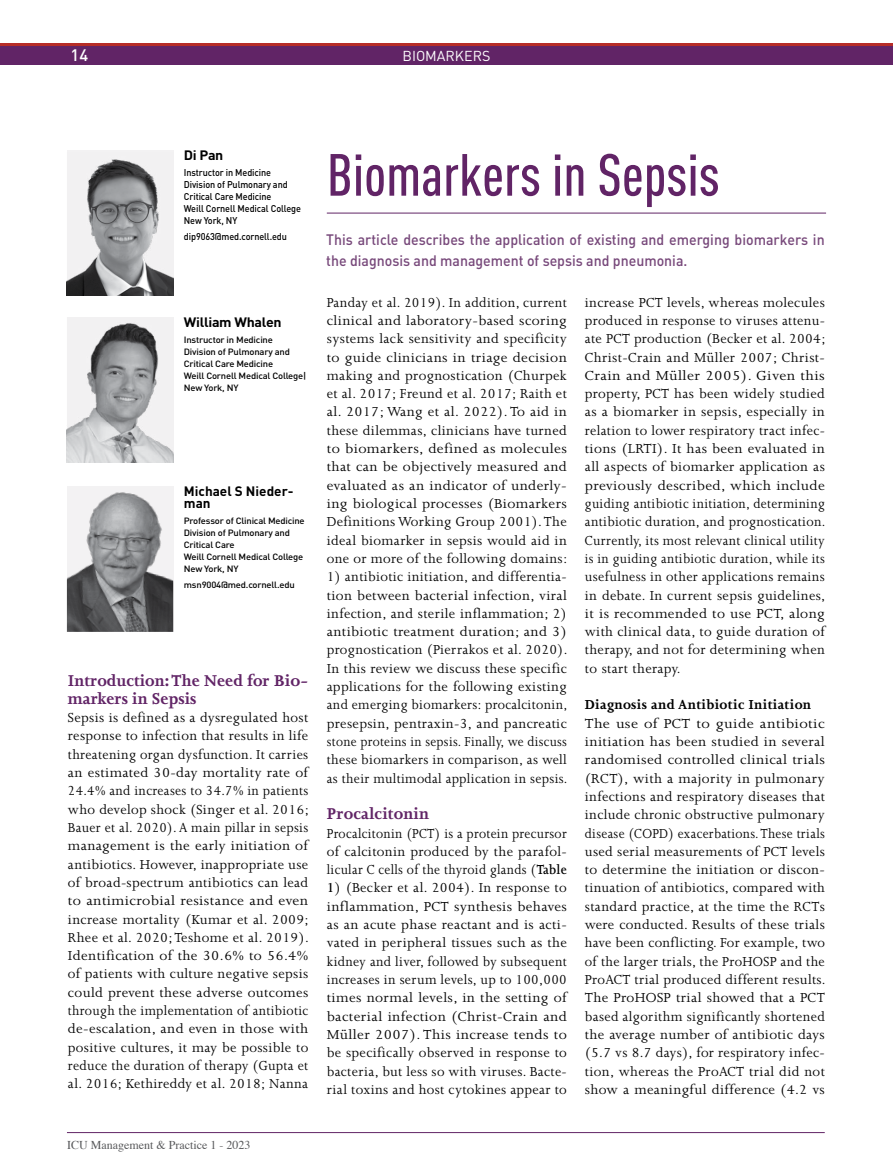
<style>
.page{position:relative;width:893px;height:1174px;background:#fff}
.page>*{position:absolute;margin:0;border:0;box-sizing:border-box;transform-origin:0 0}
.t1{font:500 58.5px "DIN Cond";color:#612466}
.t2{font:700 18px/18.3px "Joanna";color:#612466}
.t3{font:500 16.5px "DIN Pro";color:#fff}
.t4{font:15px/18.3px "Joanna";letter-spacing:.025em;color:#000;text-align:justify}
.t5{font:15px/18.3px "Joanna";letter-spacing:.025em;color:#000;text-align:justify;scale:1.1 1}
.t6{font:500 15px/21px "DIN Pro";color:#77487a;scale:.94 1}
.t7{font:15px/18.3px "Joanna";letter-spacing:.025em;color:#000;text-align:justify;scale:.93 1}
.t8{font:700 15px "Joanna";letter-spacing:.025em;color:#000}
.t9{font:14.25px "DIN";color:#fff}
.t10{font:700 13.5px "DIN Pro";letter-spacing:-.02em;color:#000;scale:1.05 1}
.t11{font:700 13.5px/11.7px "DIN Pro";color:#000}
.t12{font:12px "Times";color:#58595b}
.t13{font:500 9.75px/12px "DIN Pro";letter-spacing:-.01em;color:#000;scale:.93 1}
.t14{font:500 9px/12px "DIN Pro";letter-spacing:-.02em;color:#000;scale:1.05 1}
.s1{font-weight:600}
</style>
<div class="page">
<div style="left:0;top:46px;width:893px;height:19px;background:#612466"></div>
<hr style="left:0;top:44px;width:893px;height:2px;background:#b62d27">
<hr style="left:67px;top:1132px;width:758px;height:1px;background:#612466">
<hr style="left:327px;top:213px;width:499px;height:1px;background:#612466">
<img style="left:67px;top:152px;width:106px;height:143px">
<img style="left:67px;top:317px;width:106px;height:145px">
<img style="left:67px;top:486px;width:106px;height:146px">
<p class="t3" style="left:71px;top:44px;width:19px">14</p>
<p class="t9" style="left:402px;top:47px;width:90px">BIOMARKERS</p>
<p class="t10" style="left:184px;top:143px;width:39px">Di Pan</p>
<p class="t13" style="left:184px;top:166px;width:127px">Instructor in Medicine<br>Division of Pulmonary and<br>Critical Care Medicine<br>Weill Cornell Medical College<br>New York, NY</p>
<p class="t13" style="left:184px;top:230px;width:112px">dip9063@med.cornell.edu</p>
<p class="t10" style="left:184px;top:310px;width:95px">William Whalen</p>
<p class="t14" style="left:184px;top:333px;width:118px">Instructor in Medicine<br>Division of Pulmonary and<br>Critical Care Medicine<br>Weill Cornell Medical College|<br>New York, NY</p>
<p class="t11" style="left:184px;top:483px;width:111px">Michael S Nieder&shy;man</p>
<p class="t14" style="left:184px;top:514px;width:117px">Professor of Clinical Medicine<br>Division of Pulmonary and<br>Critical Care<br>Weill Cornell Medical College<br>New York, NY</p>
<p class="t14" style="left:184px;top:578px;width:107px">msn9004@med.cornell.edu</p>
<p class="t2" style="left:68px;top:671px;width:242px">Introduction: The Need for Bio&shy;markers in Sepsis</p>
<p class="t4" style="left:68px;top:708px;width:242px">Sepsis is defined as a dysregulated host response to infection that results in life threatening organ dysfunction. It carries an estimated 30-day mortality rate of 24.4% and increases to 34.7% in patients who develop shock (Singer et al. 2016; Bauer et al. 2020). A main pillar in sepsis management is the early initiation of antibiotics. However, inappropriate use of broad-spectrum antibiotics can lead to antimicrobial resistance and even increase mortality (Kumar et al. 2009; Rhee et al. 2020; Teshome et al. 2019).<br>Identification of the 30.6% to 56.4% of patients with culture negative sepsis could prevent these adverse outcomes through the implementation of antibiotic de-escalation, and even in those with positive cultures, it may be possible to reduce the duration of therapy (Gupta et al. 2016; Kethireddy et al. 2018; Nanna</p>
<h1 class="t1" style="left:327px;top:140px;width:394px">Biomarkers in Sepsis</h1>
<p class="t6" style="left:326px;top:229px;width:532px">This article describes the application of existing and emerging biomarkers in the diagnosis and management of sepsis and pneumonia.</p>
<p class="t4" style="left:327px;top:293px;width:242px">Panday et al. 2019). In addition, current clinical and laboratory-based scoring systems lack sensitivity and specificity to guide clinicians in triage decision making and prognostication (Churpek et al. 2017; Freund et al. 2017; Raith et al. 2017; Wang et al. 2022). To aid in these dilemmas, clinicians have turned to biomarkers, defined as molecules that can be objectively measured and evaluated as an indicator of underly&shy;ing biological processes (Biomarkers Definitions Working Group 2001). The ideal biomarker in sepsis would aid in one or more of the following domains:</p>
<p class="t4" style="left:327px;top:568px;width:242px">1) antibiotic initiation, and differentia&shy;tion between bacterial infection, viral infection, and sterile inflammation; 2) antibiotic treatment duration; and 3) prognostication (Pierrakos et al. 2020).<br>In this review we discuss these specific applications for the following existing and emerging biomarkers: procalcitonin, presepsin, pentraxin-3, and pancreatic stone proteins in sepsis. Finally, we discuss these biomarkers in comparison, as well as their multimodal application in sepsis.</p>
<p class="t2" style="left:327px;top:804px;width:104px">Procalcitonin</p>
<p class="t7" style="left:327px;top:824px;width:260px">Procalcitonin (PCT) is a protein precursor of calcitonin produced by the parafol&shy;licular C cells of the thyroid glands (<span class="s1">Table</span></p>
<p class="t4" style="left:327px;top:879px;width:242px"><span class="s1">1</span>) (Becker et al. 2004). In response to inflammation, PCT synthesis behaves as an acute phase reactant and is acti&shy;vated in peripheral tissues such as the kidney and liver, followed by subsequent increases in serum levels, up to 100,000 times normal levels, in the setting of bacterial infection (Christ-Crain and Müller 2007). This increase tends to be specifically observed in response to bacteria, but less so with viruses. Bacte&shy;rial toxins and host cytokines appear to</p>
<p class="t4" style="left:585px;top:293px;width:242px">increase PCT levels, whereas molecules produced in response to viruses attenu&shy;ate PCT production (Becker et al. 2004; Christ-Crain and Müller 2007; Christ-Crain and Müller 2005). Given this property, PCT has been widely studied as a biomarker in sepsis, especially in relation to lower respiratory tract infec&shy;tions (LRTI). It has been evaluated in all aspects of biomarker application as previously described, which include guiding antibiotic initiation, determining antibiotic duration, and prognostication.<br>Currently, its most relevant clinical utility is in guiding antibiotic duration, while its usefulness in other applications remains in debate. In current sepsis guidelines, it is recommended to use PCT, along with clinical data, to guide duration of therapy, and not for determining when to start therapy.</p>
<p class="t8" style="left:585px;top:697px;width:228px">Diagnosis and Antibiotic Initiation</p>
<p class="t5" style="left:585px;top:714px;width:220px">The use of PCT to guide antibiotic initiation has been studied in several randomised controlled clinical trials (RCT), with a majority in pulmonary infections and respiratory diseases that include chronic obstructive pulmonary disease (COPD) exacerbations. These trials used serial measurements of PCT levels to determine the initiation or discon&shy;tinuation of antibiotics, compared with standard practice, at the time the RCTs were conducted. Results of these trials have been conflicting. For example, two of the larger trials, the ProHOSP and the ProACT trial produced different results.<br>The ProHOSP trial showed that a PCT based algorithm significantly shortened the average number of antibiotic days (5.7 vs 8.7 days), for respiratory infec&shy;tion, whereas the ProACT trial did not show a meaningful difference (4.2 vs</p>
<p class="t12" style="left:67px;top:1134px;width:185px">ICU Management &amp; Practice 1 - 2023</p>
</div>
